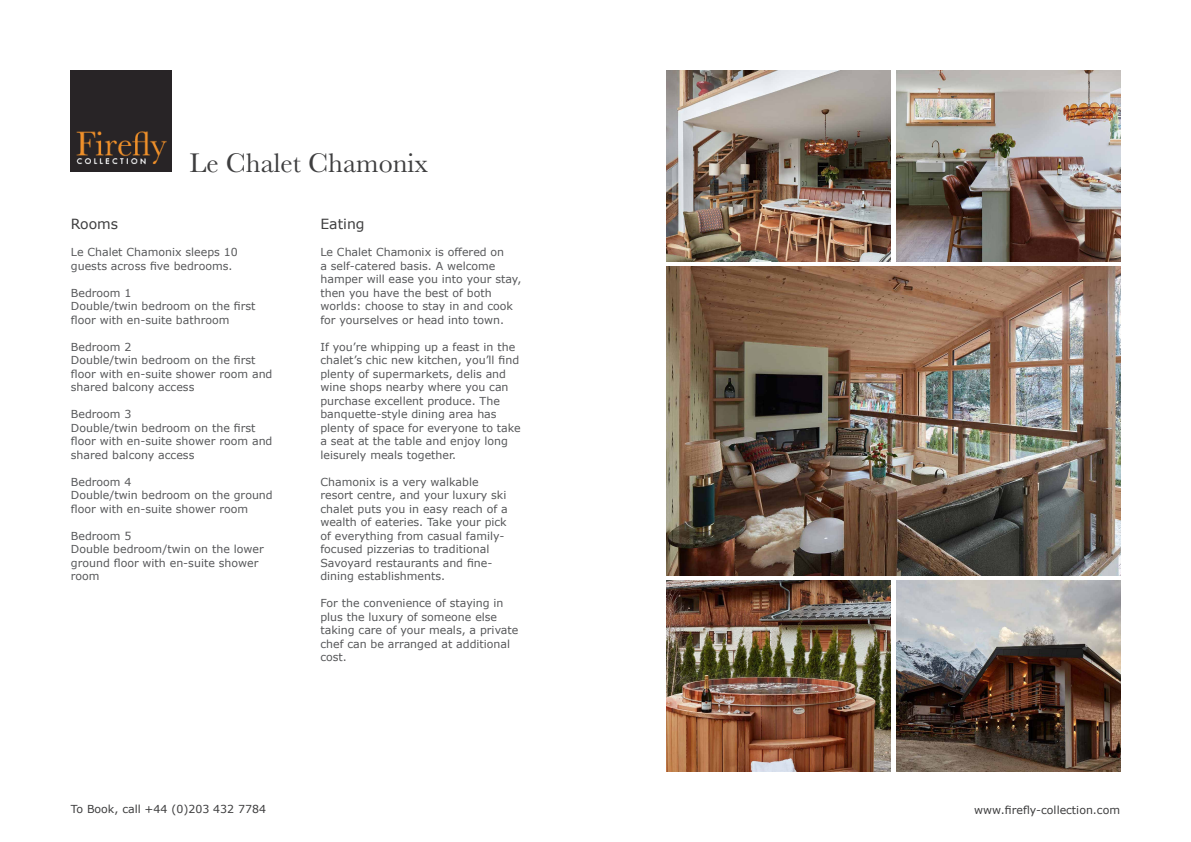
<style>
.page{position:relative;width:1191px;height:842px;background:#fff}
.page>*{position:absolute;margin:0;border:0;box-sizing:border-box;transform-origin:0 0}
.t1{font:28px "Baskerville";color:#3e3e3f}
.t2{font:14px "Verdana";color:#3e3e3f}
.t3{font:11px/13.5px "Verdana";color:#57585a}
.t4{font:11px "Verdana";color:#3e3e3f}
</style>
<div class="page">
<img style="left:71px;top:71px;width:101px;height:101px">
<img style="left:666px;top:71px;width:224px;height:190px">
<img style="left:896px;top:71px;width:224px;height:190px">
<img style="left:666px;top:267px;width:454px;height:308px">
<img style="left:896px;top:581px;width:224px;height:190px">
<img style="left:666px;top:581px;width:224px;height:190px">
<p class="t1" style="left:190px;top:145px;width:240px">Le Chalet Chamonix</p>
<p class="t2" style="left:71px;top:215px;width:49px">Rooms</p>
<p class="t3" style="left:71px;top:245px;width:168px">Le Chalet Chamonix sleeps 10 guests across five bedrooms.</p>
<p class="t3" style="left:71px;top:286px;width:62px">Bedroom 1</p>
<p class="t3" style="left:71px;top:299px;width:186px">Double/twin bedroom on the first floor with en-suite bathroom</p>
<p class="t3" style="left:71px;top:340px;width:62px">Bedroom 2</p>
<p class="t3" style="left:71px;top:353px;width:203px">Double/twin bedroom on the first floor with en-suite shower room and shared balcony access</p>
<p class="t3" style="left:71px;top:407px;width:62px">Bedroom 3</p>
<p class="t3" style="left:71px;top:421px;width:203px">Double/twin bedroom on the first floor with en-suite shower room and shared balcony access</p>
<p class="t3" style="left:71px;top:475px;width:62px">Bedroom 4</p>
<p class="t3" style="left:71px;top:488px;width:203px">Double/twin bedroom on the ground floor with en-suite shower room</p>
<p class="t3" style="left:71px;top:529px;width:62px">Bedroom 5</p>
<p class="t3" style="left:71px;top:542px;width:194px">Double bedroom/twin on the lower ground floor with en-suite shower room</p>
<p class="t2" style="left:320px;top:215px;width:46px">Eating</p>
<p class="t3" style="left:320px;top:245px;width:202px">Le Chalet Chamonix is offered on<br>a self-catered basis. A welcome hamper will ease you into your stay, then you have the best of both worlds: choose to stay in and cook for yourselves or head into town.</p>
<p class="t3" style="left:320px;top:340px;width:202px">If you’re whipping up a feast in the chalet’s chic new kitchen, you’ll find plenty of supermarkets, delis and wine shops nearby where you can purchase excellent produce. The banquette-style dining area has plenty of space for everyone to take a seat at the table and enjoy long leisurely meals together.</p>
<p class="t3" style="left:320px;top:475px;width:189px">Chamonix is a very walkable resort centre, and your luxury ski chalet puts you in easy reach of a wealth of eateries. Take your pick of everything from casual family&shy;focused pizzerias to traditional<br>Savoyard restaurants and fine&shy;dining establishments.</p>
<p class="t3" style="left:320px;top:596px;width:199px">For the convenience of staying in plus the luxury of someone else taking care of your meals, a private chef can be arranged at additional cost.</p>
<p class="t4" style="left:71px;top:802px;width:197px">To Book, call +44 (0)203 432 7784</p>
<p class="t4" style="left:974px;top:803px;width:147px">www.firefly-collection.com</p>
</div>
